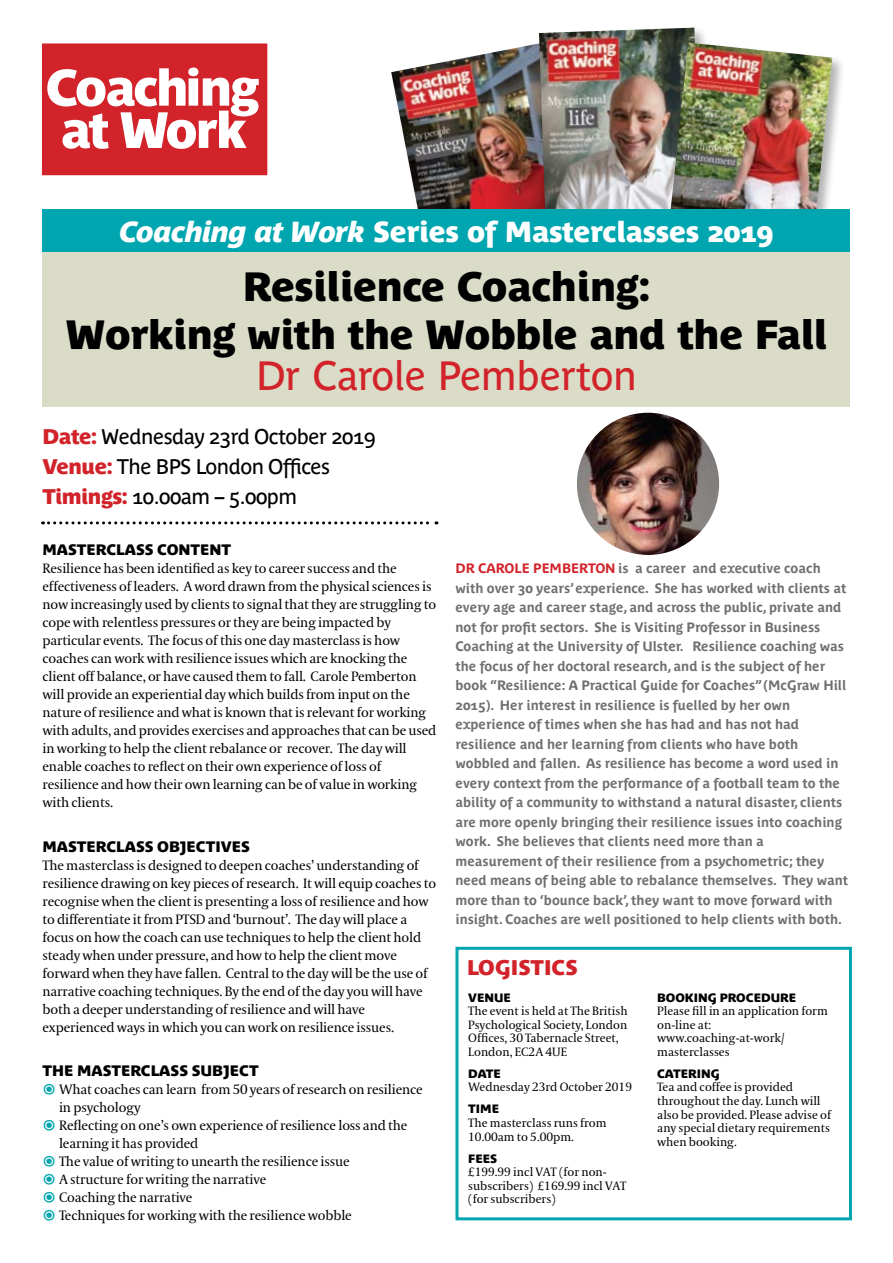
<style>
.page{position:relative;width:893px;height:1263px;background:#fff}
.page>*{position:absolute;margin:0;border:0;box-sizing:border-box;transform-origin:0 0}
.t1{font:40.5px/48.6px "Parisine Plus Sombre";letter-spacing:-.01em;color:#000;text-align:center}
.t2{font:40.5px "Parisine Plus";letter-spacing:-.01em;color:#d2232a}
.t3{font:28.65px "Parisine Plus Sombre";letter-spacing:-.01em;color:#fff}
.t4{font:21px/30px "Parisine Plus";letter-spacing:-.02em;color:#000}
.t5{font:21px "Parisine Plus Sombre";color:#d2232a}
.t6{font:15px "Parisine Plus Sombre";color:#000}
.t7{font:13.5px/18px "Coranto";letter-spacing:-.01em;color:#000}
.t8{font:700 13.5px/19.5px "Parisine Plus Std";color:#6d6f71}
.t9{font:12px/13.5px "Coranto";color:#000}
.t10{font:12px "Parisine Plus Sombre";color:#000}
.s1{font-style:italic}
.s2{font-family:"Parisine Plus Sombre";color:#d2232a}
.s3{font-family:"Linotype Tapestry Circle";color:#00a6af}
.s4{color:#d2232a}
</style>
<div class="page">
<img style="left:391px;top:44px;width:146px;height:166px">
<div style="left:537px;top:25px;width:185px;height:240px;background:#000;opacity:.3"></div>
<img style="left:539px;top:28px;width:163px;height:182px">
<div style="left:665px;top:40px;width:188px;height:234px;background:#000;opacity:.3"></div>
<img style="left:668px;top:43px;width:164px;height:167px">
<div style="left:43px;top:247px;width:807px;height:160px;background:#dadcc8"></div>
<div style="left:455px;top:947px;width:397px;height:273px;border:3px solid #00a6af"></div>
<div style="left:41px;top:43px;width:227px;height:133px;background:#d2232a"></div>
<div style="left:41px;top:43px;width:227px;height:133px;border:1px solid #fff"></div>
<svg style="left:47px;top:68px;width:212px;height:81px"></svg>
<svg style="left:43px;top:521px;width:394px;height:3px"></svg>
<div style="left:43px;top:210px;width:807px;height:42px;background:#00a6af"></div>
<img style="left:577px;top:413px;width:142px;height:142px;border-radius:71px">
<h2 class="t3" style="left:120px;top:215px;width:655px"><span class="s1">Coaching at Work</span> Series of Masterclasses 2019</h2>
<h1 class="t1" style="left:65px;top:262px;width:764px">Resilience Coaching:<br>Working with the Wobble and the Fall</h1>
<h1 class="t2" style="left:256px;top:352px;width:382px">Dr Carole Pemberton</h1>
<h3 class="t4" style="left:43px;top:421px;width:334px"><span class="s2">Date:</span> Wednesday 23rd October 2019<br><span class="s2">Venue:</span> The BPS London Offices<br><span class="s2">Timings:</span> 10.00am – 5.00pm</h3>
<p class="t6" style="left:43px;top:541px;width:190px">MASTERCLASS CONTENT</p>
<p class="t7" style="left:43px;top:560px;width:395px">Resilience has been identified as key to career success and the effectiveness of leaders. A word drawn from the physical sciences is now increasingly used by clients to signal that they are struggling to cope with relentless pressures or they are being impacted by particular events. The focus of this one day masterclass is how coaches can work with resilience issues which are knocking the client off balance, or have caused them to fall. Carole Pemberton will provide an experiential day which builds from input on the nature of resilience and what is known that is relevant for working with adults, and provides exercises and approaches that can be used in working to help the client rebalance or recover. The day will enable coaches to reflect on their own experience of loss of resilience and how their own learning can be of value in working with clients.</p>
<p class="t6" style="left:43px;top:838px;width:208px">MASTERCLASS OBJECTIVES</p>
<p class="t7" style="left:43px;top:857px;width:395px">The masterclass is designed to deepen coaches’ understanding of resilience drawing on key pieces of research. It will equip coaches to recognise when the client is presenting a loss of resilience and how to differentiate it from PTSD and ‘burnout’. The day will place a focus on how the coach can use techniques to help the client hold steady when under pressure, and how to help the client move forward when they have fallen. Central to the day will be the use of narrative coaching techniques. By the end of the day you will have both a deeper understanding of resilience and will have experienced ways in which you can work on resilience issues.</p>
<p class="t6" style="left:43px;top:1062px;width:217px">THE MASTERCLASS SUBJECT</p>
<p class="t7" style="left:43px;top:1081px;width:382px"><span class="s3">Z</span> What coaches can learn from 50 years of research on resilience</p>
<p class="t7" style="left:59px;top:1099px;width:83px">in psychology</p>
<p class="t7" style="left:43px;top:1117px;width:366px"><span class="s3">Z</span> Reflecting on one’s own experience of resilience loss and the</p>
<p class="t7" style="left:59px;top:1135px;width:141px">learning it has provided</p>
<p class="t7" style="left:43px;top:1153px;width:309px"><span class="s3">Z</span> The value of writing to unearth the resilience issue</p>
<p class="t7" style="left:43px;top:1171px;width:225px"><span class="s3">Z</span> A structure for writing the narrative</p>
<p class="t7" style="left:43px;top:1189px;width:151px"><span class="s3">Z</span> Coaching the narrative</p>
<p class="t7" style="left:43px;top:1207px;width:311px"><span class="s3">Z</span> Techniques for working with the resilience wobble</p>
<p class="t8" style="left:455px;top:559px;width:394px"><span class="s4">Dr Carole Pemberton</span> is a career and executive coach with over 30 years’ experience. She has worked with clients at every age and career stage, and across the public, private and not for profit sectors. She is Visiting Professor in Business Coaching at the University of Ulster. Resilience coaching was the focus of her doctoral research, and is the subject of her book “Resilience: A Practical Guide for Coaches” (M cGraw Hill 2015). Her interest in resilience is fuelled by her own experience of times when she has had and has not had resilience and her learning from clients who have both wobbled and fallen. As resilience has become a word used in every context from the performance of a football team to the ability of a community to withstand a natural disaster, clients are more openly bringing their resilience issues into coaching work. She believes that clients need more than a measurement of their resilience from a psychometric; they need means of being able to rebalance themselves. They want more than to ‘bounce back’, they want to move forward with insight. Coaches are well positioned to help clients with both.</p>
<h3 class="t5" style="left:467px;top:955px;width:112px">Logistics</h3>
<p class="t10" style="left:468px;top:991px;width:18px">Venue</p>
<p class="t9" style="left:468px;top:1005px;width:161px">The event is held at The British<br>Psychological Society, London<br>Offices, 30 Tabernacle Street,<br>London, EC2A 4UE</p>
<p class="t10" style="left:468px;top:1067px;width:33px">Date</p>
<p class="t9" style="left:468px;top:1081px;width:165px">Wednesday 23rd October 2019</p>
<p class="t10" style="left:468px;top:1102px;width:22px">Time</p>
<p class="t9" style="left:468px;top:1116px;width:140px">The masterclass runs from<br>10.00am to 5.00pm.</p>
<p class="t10" style="left:468px;top:1151px;width:31px">Fees</p>
<p class="t9" style="left:468px;top:1165px;width:160px">£199.99 incl VAT (for non&shy;subscribers) £169.99 incl VAT (for subscribers)</p>
<p class="t10" style="left:657px;top:991px;width:98px">Booking Procedure</p>
<p class="t9" style="left:657px;top:1005px;width:172px">Please fill in an application form on-line at: www.coaching-at-work/ masterclasses</p>
<p class="t10" style="left:657px;top:1067px;width:64px">Catering</p>
<p class="t9" style="left:657px;top:1081px;width:175px">Tea and coffee is provided throughout the day. Lunch will also be provided. Please advise of any special dietary requirements when booking.</p>
</div>
